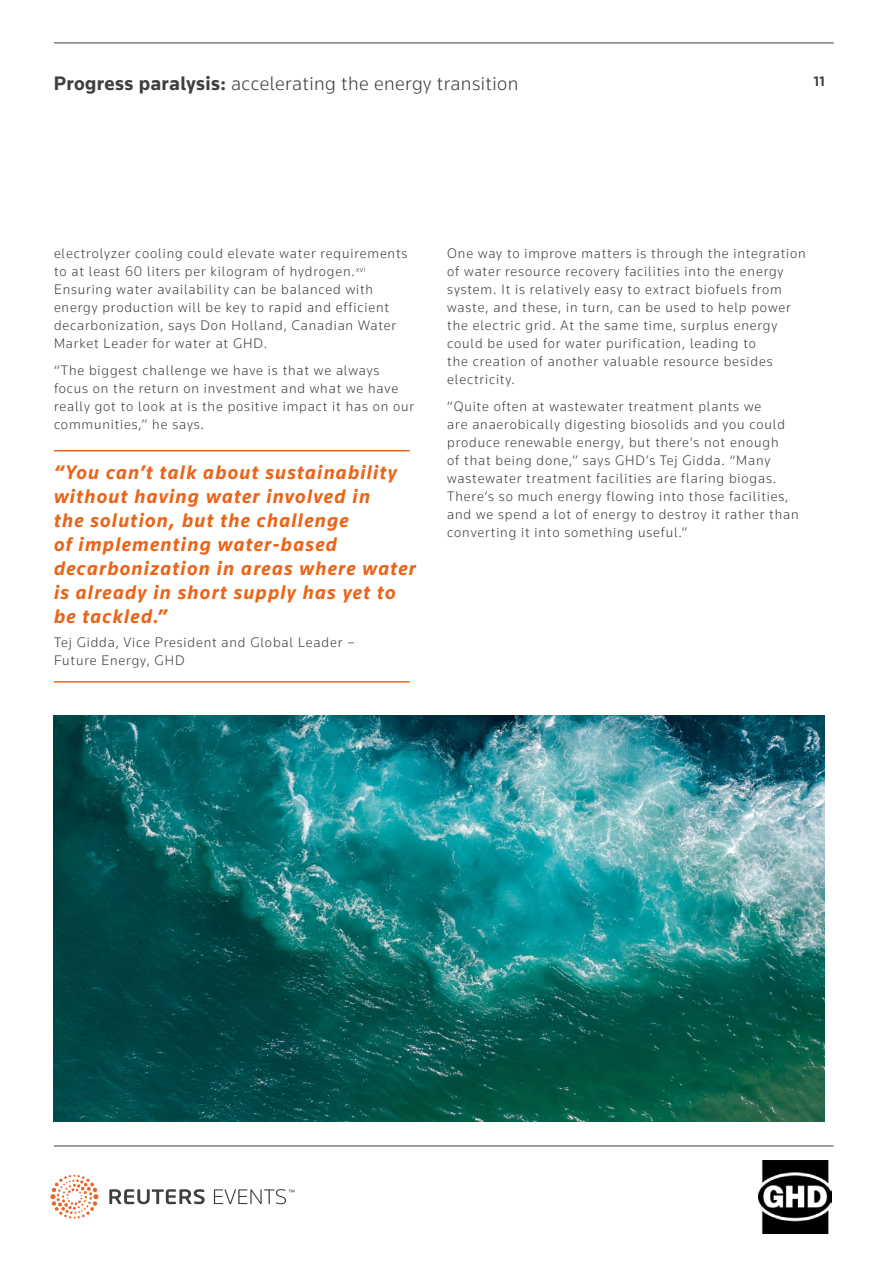
<style>
.page{position:relative;width:893px;height:1263px;background:#fff}
.page>*{position:absolute;margin:0;border:0;box-sizing:border-box;transform-origin:0 0}
.t1{font:italic 700 20.25px/24px "Knowledge 2017";letter-spacing:.06em;color:#ec6417}
.t2{font:300 20.1px "Knowledge 2017";letter-spacing:.02em;color:#3f3f40}
.t3{font:300 14.25px/18px "Knowledge 2017";letter-spacing:.06em;color:#3f3f40}
.t4{font:700 14.1px "Knowledge 2017";color:#3f3f40}
.s1{font-weight:700}
</style>
<div class="page">
<svg style="left:109px;top:1189px;width:185px;height:15px"></svg>
<svg style="left:50px;top:1175px;width:48px;height:44px"></svg>
<img style="left:759px;top:1161px;width:73px;height:73px">
<hr style="left:54px;top:43px;width:780px;height:1px;background:#3f3f40">
<hr style="left:54px;top:1145px;width:780px;height:1px;background:#3f3f40">
<img style="left:54px;top:715px;width:771px;height:406px">
<hr style="left:54px;top:450px;width:356px;height:1px;background:#ec6417">
<hr style="left:54px;top:681px;width:356px;height:1px;background:#ec6417">
<h2 class="t2" style="left:54px;top:71px;width:466px"><span class="s1">Progress paralysis:</span> accelerating the energy transition</h2>
<p class="t4" style="left:814px;top:72px;width:12px">11</p>
<p class="t3" style="left:54px;top:244px;width:355px">electrolyzer cooling could elevate water requirements to at least 60 liters per kilogram of hydrogen.<sup>xvi </sup>Ensuring water availability can be balanced with energy production will be key to rapid and efficient decarbonization, says Don Holland, Canadian Water Market Leader for water at GHD.</p>
<p class="t3" style="left:54px;top:361px;width:362px">“The biggest challenge we have is that we always focus on the return on investment and what we have really got to look at is the positive impact it has on our communities,” he says.</p>
<p class="t1" style="left:54px;top:460px;width:363px">“You can’t talk about sustainability without having water involved in<br>the solution, but the challenge<br>of implementing water-based decarbonization in areas where water is already in short supply has yet to be tackled.”</p>
<p class="t3" style="left:54px;top:633px;width:303px">Tej Gidda, Vice President and Global Leader –<br>Future Energy, GHD</p>
<p class="t3" style="left:447px;top:244px;width:360px">One way to improve matters is through the integration of water resource recovery facilities into the energy system. It is relatively easy to extract biofuels from waste, and these, in turn, can be used to help power the electric grid. At the same time, surplus energy could be used for water purification, leading to<br>the creation of another valuable resource besides electricity.</p>
<p class="t3" style="left:447px;top:397px;width:353px">“Quite often at wastewater treatment plants we<br>are anaerobically digesting biosolids and you could produce renewable energy, but there’s not enough<br>of that being done,” says GHD’s Tej Gidda. “Many wastewater treatment facilities are flaring biogas.<br>There’s so much energy flowing into those facilities, and we spend a lot of energy to destroy it rather than converting it into something useful.”</p>
</div>
